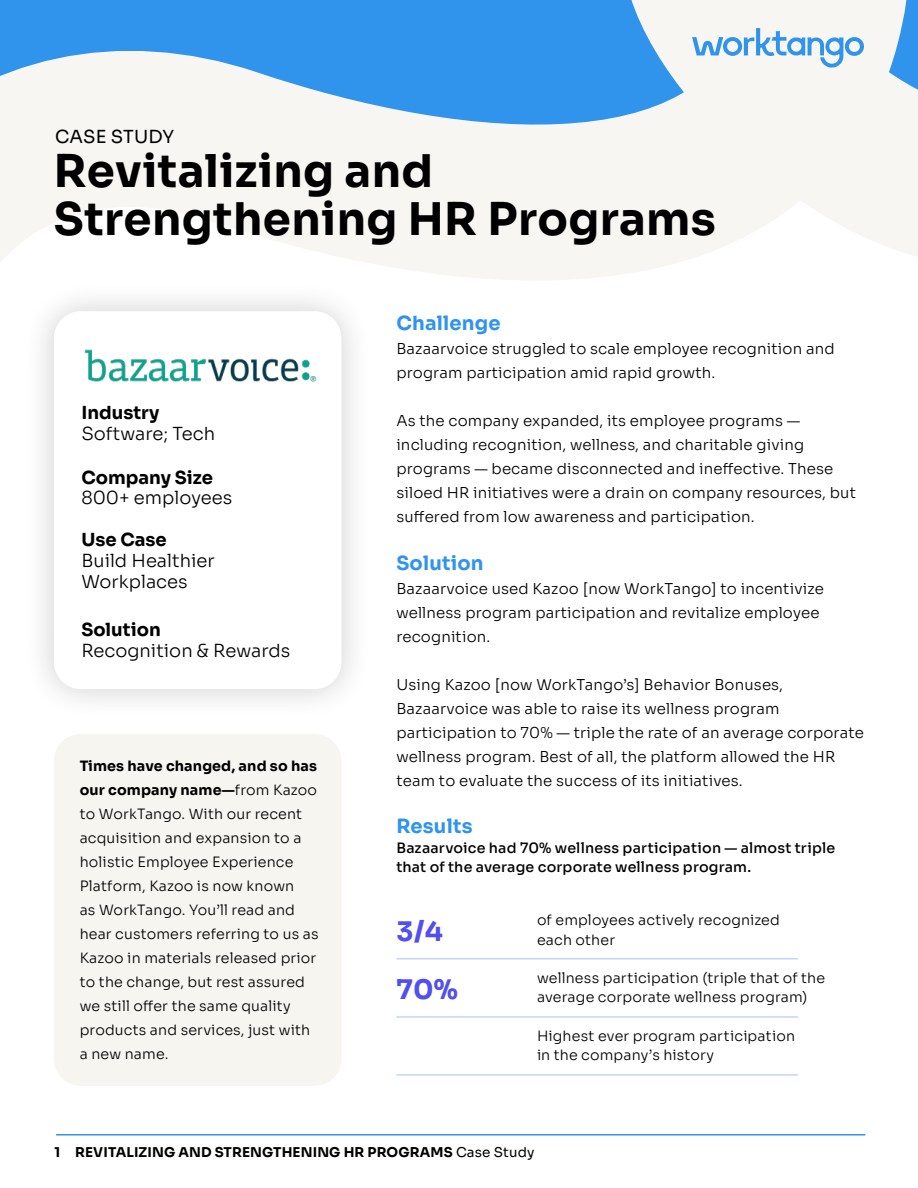
<style>
.page{position:relative;width:918px;height:1188px;background:#fff}
.page>*{position:absolute;margin:0;border:0;box-sizing:border-box;transform-origin:0 0}
.t1{font:700 45px/48px "Sora";letter-spacing:.01em;color:#000}
.t2{font:700 27px/58.2px "Sora";color:#524fef}
.t3{font:700 19.5px "Sora";letter-spacing:.01em;color:#3094ed}
.t4{font:300 18px/21.6px "Sora";color:#000}
.t5{font:700 18px "Sora";color:#000}
.t6{font:18px "Sora";letter-spacing:.005em;color:#000}
.t7{font:300 15px/24px "Sora";letter-spacing:.01em;color:#000}
.t8{font:300 14.25px/24px "Sora";letter-spacing:.01em;color:#000}
.t9{font:500 14.25px/19.5px "Sora";letter-spacing:.01em;color:#000}
.t10{font:700 13.5px "Sora";letter-spacing:.01em;color:#000}
.s1{font-weight:700}
.s2{font-weight:400}
</style>
<div class="page">
<svg style="left:0;top:0;width:918px;height:280px"></svg>
<svg style="left:692px;top:28px;width:172px;height:40px"></svg>
<hr style="left:56px;top:1134px;width:809px;height:1px;background:#3094ed">
<div style="left:54px;top:734px;width:287px;height:352px;background:#f6f5f0;border-radius:27px"></div>
<div style="left:22px;top:280px;width:351px;height:440px;background:#000;opacity:.2"></div>
<div style="left:54px;top:311px;width:287px;height:378px;background:#fff;border-radius:27px"></div>
<img style="left:84px;top:350px;width:232px;height:31px">
<hr style="left:396px;top:958px;width:402px;height:2px;background:#c3d4ff">
<hr style="left:396px;top:1016px;width:402px;height:2px;background:#c3d4ff">
<hr style="left:396px;top:1074px;width:402px;height:2px;background:#c3d4ff">
<p class="t6" style="left:55px;top:129px;width:121px">CASE STUDY</p>
<h1 class="t1" style="left:54px;top:151px;width:664px">Revitalizing and<br>Strengthening HR Programs</h1>
<p class="t5" style="left:81px;top:405px;width:79px">Industry</p>
<p class="t4" style="left:81px;top:421px;width:135px">Software; Tech</p>
<p class="t5" style="left:81px;top:470px;width:133px">Company Size</p>
<p class="t4" style="left:81px;top:488px;width:152px">800+ employees</p>
<p class="t5" style="left:81px;top:532px;width:87px">Use Case</p>
<p class="t4" style="left:81px;top:551px;width:135px">Build Healthier<br>Workplaces</p>
<p class="t5" style="left:81px;top:622px;width:81px">Solution</p>
<p class="t4" style="left:81px;top:641px;width:211px">Recognition &amp; Rewards</p>
<p class="t8" style="left:80px;top:753px;width:240px"><span class="s1">Times have changed, and so has our company name—</span>from Kazoo to WorkTango. With our recent acquisition and expansion to a holistic Employee Experience<br>Platform, Kazoo is now known<br>as WorkTango. You’ll read and hear customers referring to us as<br>Kazoo in materials released prior to the change, but rest assured we still offer the same quality products and services, just with a new name.</p>
<h3 class="t3" style="left:396px;top:315px;width:106px">Challenge</h3>
<p class="t7" style="left:396px;top:338px;width:440px">Bazaarvoice struggled to scale employee recognition and program participation amid rapid growth.</p>
<p class="t7" style="left:396px;top:410px;width:461px">As the company expanded, its employee programs — including recognition, wellness, and charitable giving programs — became disconnected and ineffective. These siloed HR initiatives were a drain on company resources, but suffered from low awareness and participation.</p>
<h3 class="t3" style="left:396px;top:555px;width:89px">Solution</h3>
<p class="t7" style="left:396px;top:575px;width:429px">Bazaarvoice used Kazoo [now WorkTango] to incentivize wellness program participation and revitalize employee recognition.</p>
<p class="t7" style="left:396px;top:671px;width:469px">Using Kazoo [now WorkTango’s] Behavior Bonuses, Bazaarvoice was able to raise its wellness program participation to 70% — triple the rate of an average corporate wellness program. Best of all, the platform allowed the HR team to evaluate the success of its initiatives.</p>
<h3 class="t3" style="left:396px;top:818px;width:78px">Results</h3>
<p class="t9" style="left:396px;top:839px;width:440px">Bazaarvoice had 70% wellness participation — almost triple that of the average corporate wellness program.</p>
<h2 class="t2" style="left:396px;top:904px;width:63px">3/4<br>70%</h2>
<p class="t8" style="left:537px;top:909px;width:245px;line-height:19.5px">of employees actively recognized each other</p>
<p class="t8" style="left:537px;top:967px;width:290px;line-height:19.5px">wellness participation (triple that of the average corporate wellness program)</p>
<p class="t8" style="left:537px;top:1027px;width:260px;line-height:19.5px">Highest ever program participation in the company’s history</p>
<p class="t10" style="left:54px;top:1146px;width:482px">1 REVITALIZING AND STRENGTHENING HR PROGRAMS <span class="s2">Case Study</span></p>
</div>
